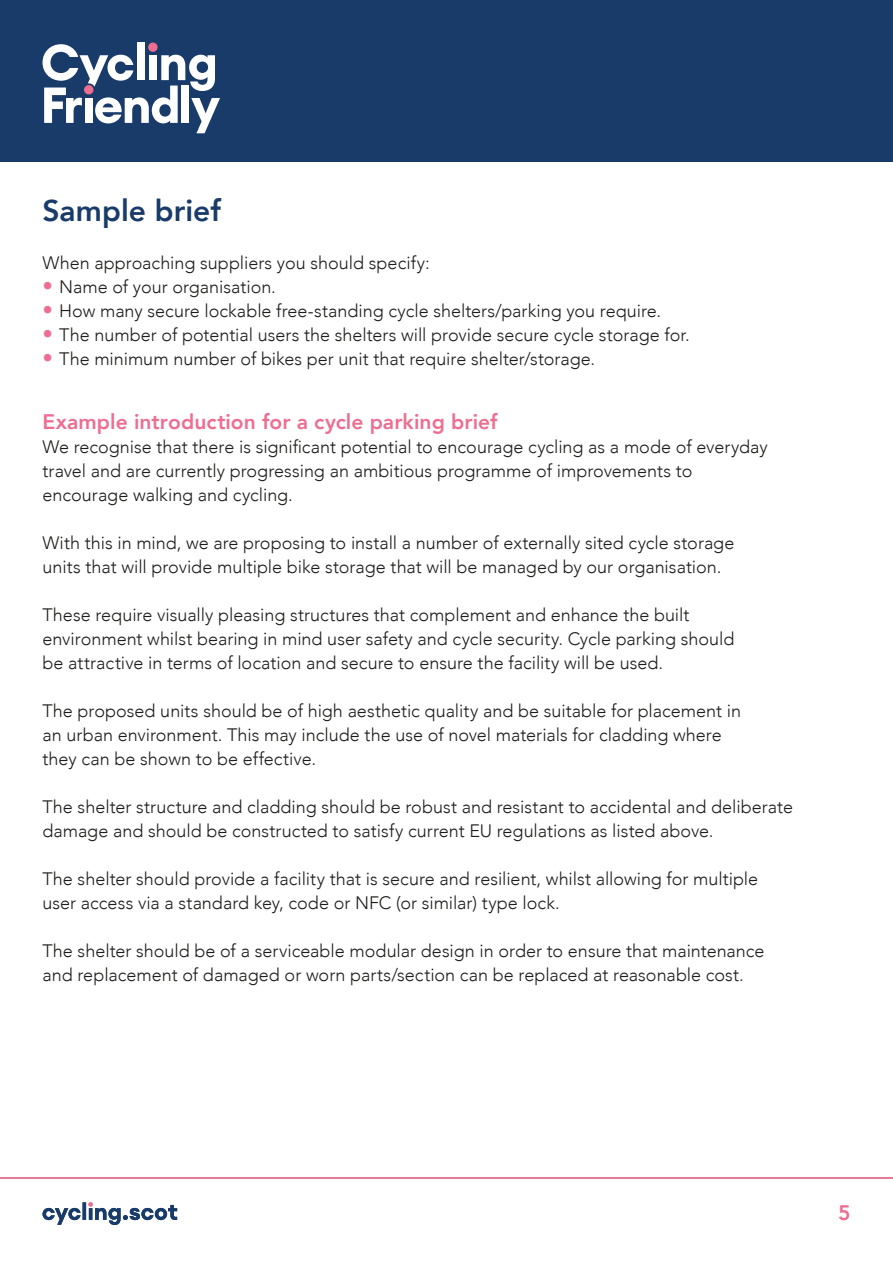
<style>
.page{position:relative;width:893px;height:1263px;background:#fff}
.page>*{position:absolute;margin:0;border:0;box-sizing:border-box;transform-origin:0 0}
.t1{font:800 30px "Avenir";color:#193b69}
.t2{font:800 21px "Avenir";letter-spacing:.005em;color:#ed6e91}
.t3{font:300 18px/24px "Avenir";color:#1d1d1b}
.s1{font-weight:800;font-size:21px;color:#ed6e91}
</style>
<div class="page">
<div style="left:0;top:0;width:893px;height:162px;background:#193b69"></div>
<div style="left:148px;top:43px;width:10px;height:9px;background:#ed6e91;border-radius:50%"></div>
<div style="left:137px;top:43px;width:7px;height:37px;background:#fff"></div>
<svg style="left:43px;top:44px;width:177px;height:89px"></svg>
<div style="left:84px;top:85px;width:9px;height:9px;background:#ed6e91;border-radius:50%"></div>
<svg style="left:43px;top:1202px;width:134px;height:23px"></svg>
<hr style="left:0;top:1177px;width:893px;height:2px;background:#ed6e91">
<h1 class="t1" style="left:43px;top:188px;width:180px">Sample brief</h1>
<p class="t3" style="left:43px;top:251px;width:389px">When approaching suppliers you should specify:</p>
<p class="t3" style="left:43px;top:275px;width:235px"><span class="s1">•</span> Name of your organisation.</p>
<p class="t3" style="left:43px;top:299px;width:620px"><span class="s1">•</span> How many secure lockable free-standing cycle shelters/parking you require.</p>
<p class="t3" style="left:43px;top:323px;width:649px"><span class="s1">•</span> The number of potential users the shelters will provide secure cycle storage for.</p>
<p class="t3" style="left:43px;top:347px;width:554px"><span class="s1">•</span> The minimum number of bikes per unit that require shelter/storage.</p>
<p class="t2" style="left:43px;top:406px;width:457px">Example introduction for a cycle parking brief</p>
<p class="t3" style="left:43px;top:435px;width:727px">We recognise that there is significant potential to encourage cycling as a mode of everyday travel and are currently progressing an ambitious programme of improvements to encourage walking and cycling.</p>
<p class="t3" style="left:43px;top:531px;width:693px">With this in mind, we are proposing to install a number of externally sited cycle storage units that will provide multiple bike storage that will be managed by our organisation.</p>
<p class="t3" style="left:43px;top:603px;width:693px">These require visually pleasing structures that complement and enhance the built environment whilst bearing in mind user safety and cycle security. Cycle parking should be attractive in terms of location and secure to ensure the facility will be used.</p>
<p class="t3" style="left:43px;top:699px;width:700px">The proposed units should be of high aesthetic quality and be suitable for placement in an urban environment. This may include the use of novel materials for cladding where they can be shown to be effective.</p>
<p class="t3" style="left:43px;top:795px;width:752px">The shelter structure and cladding should be robust and resistant to accidental and deliberate damage and should be constructed to satisfy current EU regulations as listed above.</p>
<p class="t3" style="left:43px;top:867px;width:717px">The shelter should provide a facility that is secure and resilient, whilst allowing for multiple user access via a standard key, code or NFC (or similar) type lock.</p>
<p class="t3" style="left:43px;top:939px;width:723px">The shelter should be of a serviceable modular design in order to ensure that maintenance and replacement of damaged or worn parts/section can be replaced at reasonable cost.</p>
<p class="t2" style="left:838px;top:1197px;width:14px">5</p>
</div>
